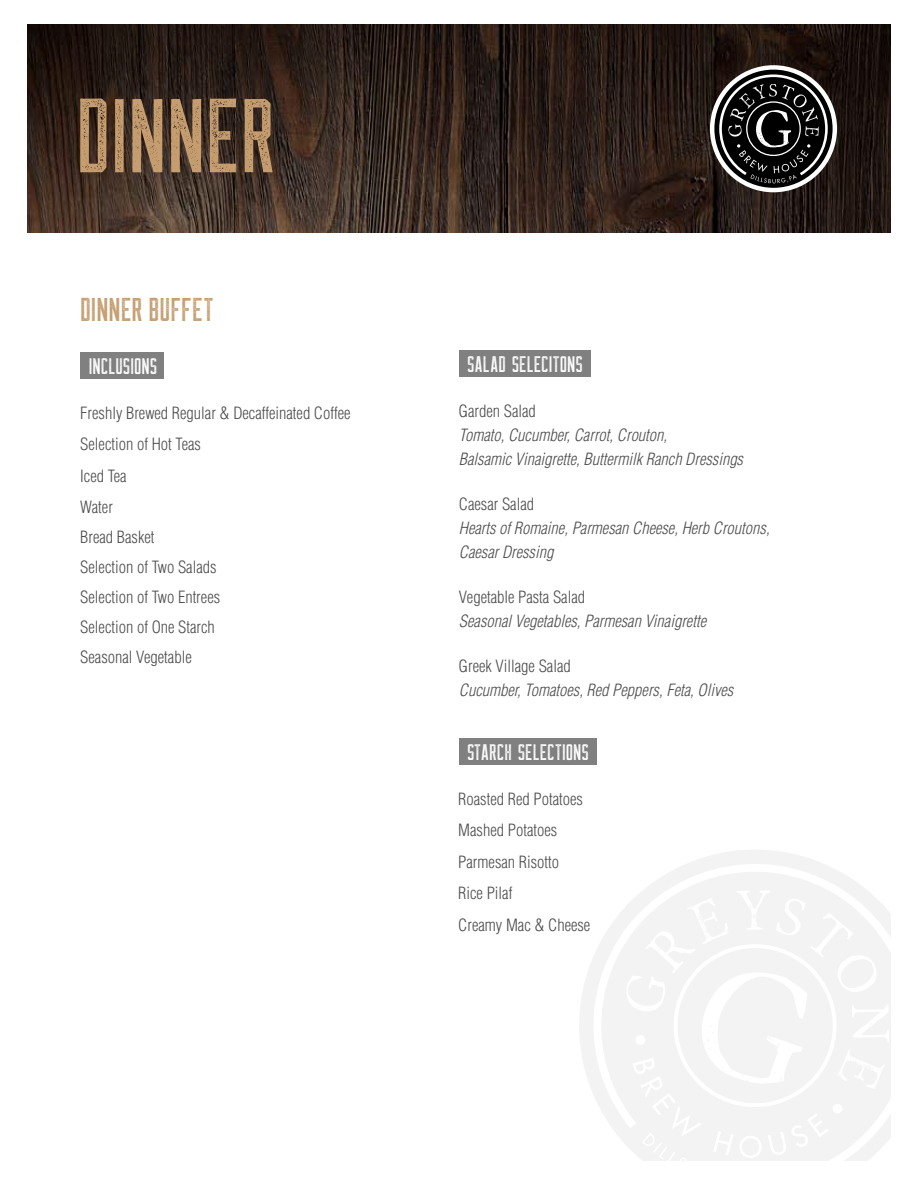
<style>
.page{position:relative;width:918px;height:1188px;background:#fff}
.page>*{position:absolute;margin:0;border:0;box-sizing:border-box;transform-origin:0 0}
.t1{font:105px "The Farmer Textured";color:#c59d6f}
.t2{font:33px "The Farmer Textured";color:#c59d6f}
.t3{font:22.5px "The Farmer Textured";color:#fff}
.t4{font:300 condensed 16.5px/31.5px "Helvetica";color:#4d4d4d}
.t5{font:italic 300 condensed 16.5px/24px "Helvetica";color:#4d4d4d}
</style>
<div class="page">
<svg style="left:27px;top:24px;width:864px;height:208px;background:#30221b"></svg>
<svg style="left:579px;top:977px;width:8px;height:98px"></svg>
<svg style="left:587px;top:850px;width:304px;height:294px"></svg>
<svg style="left:626px;top:890px;width:263px;height:271px"></svg>
<div style="left:710px;top:65px;width:127px;height:127px;background:#fff;border-radius:50%"></div>
<svg style="left:714px;top:70px;width:119px;height:118px"></svg>
<svg style="left:718px;top:73px;width:111px;height:110px;background:#393837"></svg>
<div style="left:81px;top:353px;width:83px;height:26px;background:#808080"></div>
<div style="left:459px;top:351px;width:132px;height:26px;background:#808080"></div>
<div style="left:459px;top:739px;width:138px;height:26px;background:#808080"></div>
<h1 class="t1" style="left:76px;top:93px;width:202px">DINNER</h1>
<h2 class="t2" style="left:80px;top:296px;width:135px">DINNER BUFFET</h2>
<h3 class="t3" style="left:89px;top:357px;width:70px">INCLUSIONS</h3>
<p class="t4" style="left:80px;top:397px;width:272px">Freshly Brewed Regular &amp; Decaffeinated Coffee<br>Selection of Hot Teas<br>Iced Tea<br>Water</p>
<p class="t4" style="left:80px;top:522px;width:141px;line-height:30px">Bread Basket<br>Selection of Two Salads<br>Selection of Two Entrees<br>Selection of One Starch<br>Seasonal Vegetable</p>
<h3 class="t3" style="left:467px;top:355px;width:117px">SALAD SELECITONS</h3>
<p class="t4" style="left:459px;top:395px;width:78px">Garden Salad</p>
<p class="t5" style="left:459px;top:423px;width:286px">Tomato, Cucumber, Carrot, Crouton,<br>Balsamic Vinaigrette, Buttermilk Ranch Dressings</p>
<p class="t4" style="left:459px;top:488px;width:77px">Caesar Salad</p>
<p class="t5" style="left:459px;top:516px;width:312px">Hearts of Romaine, Parmesan Cheese, Herb Croutons,<br>Caesar Dressing</p>
<p class="t4" style="left:459px;top:581px;width:128px">Vegetable Pasta Salad</p>
<p class="t5" style="left:459px;top:609px;width:249px">Seasonal Vegetables, Parmesan Vinaigrette</p>
<p class="t4" style="left:459px;top:650px;width:113px">Greek Village Salad</p>
<p class="t5" style="left:459px;top:678px;width:276px">Cucumber, Tomatoes, Red Peppers, Feta, Olives</p>
<h3 class="t3" style="left:467px;top:743px;width:123px">STARCH SELECTIONS</h3>
<p class="t4" style="left:458px;top:783px;width:134px">Roasted Red Potatoes<br>Mashed Potatoes<br>Parmesan Risotto<br>Rice Pilaf<br>Creamy Mac &amp; Cheese</p>
</div>
